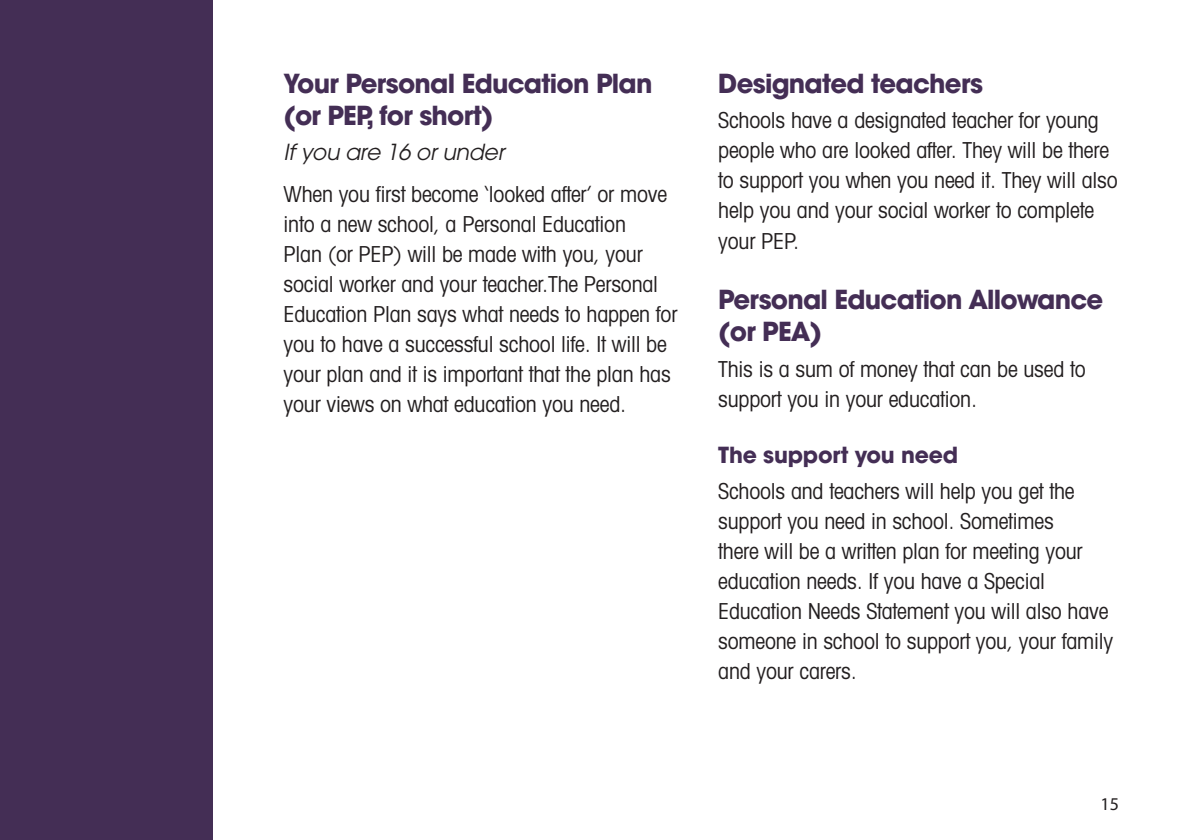
<style>
.page{position:relative;width:1191px;height:840px;background:#fff}
.page>*{position:absolute;margin:0;border:0;box-sizing:border-box;transform-origin:0 0}
.t1{font:700 26px/32px "Avant Garde";letter-spacing:-.03em;color:#442e55}
.t2{font:condensed 22px/30px "Avant Garde";letter-spacing:-.01em;color:#231f20}
.t3{font:italic 22px "Avant Garde";letter-spacing:-.01em;color:#231f20}
.t4{font:700 22px "Avant Garde";letter-spacing:-.01em;color:#442e55}
.t5{font:18px "Myriad";color:#231f20}
</style>
<div class="page">
<div style="left:0;top:0;width:213px;height:839px;background:#442e55"></div>
<p class="t1" style="left:283px;top:67px;width:370px">Your Personal Education Plan (or PEP, for short)</p>
<p class="t3" style="left:283px;top:139px;width:222px">If you are 16 or under</p>
<p class="t2" style="left:283px;top:178px;width:395px">When you first become ‘looked after’ or move into a new school, a Personal Education<br>Plan (or PEP) will be made with you, your social worker and your teacher.The Personal Education Plan says what needs to happen for you to have a successful school life. It will be your plan and it is important that the plan has your views on what education you need.</p>
<p class="t1" style="left:718px;top:67px;width:266px">Designated teachers</p>
<p class="t2" style="left:718px;top:105px;width:401px">Schools have a designated teacher for young people who are looked after. They will be there to support you when you need it. They will also help you and your social worker to complete your PEP.</p>
<p class="t1" style="left:718px;top:283px;width:386px">Personal Education Allowance (or PEA)</p>
<p class="t2" style="left:718px;top:353px;width:369px">This is a sum of money that can be used to support you in your education.</p>
<p class="t4" style="left:718px;top:440px;width:241px">The support you need</p>
<p class="t2" style="left:718px;top:475px;width:396px">Schools and teachers will help you get the support you need in school. Sometimes<br>there will be a written plan for meeting your education needs. If you have a Special Education Needs Statement you will also have someone in school to support you, your family and your carers.</p>
<p class="t5" style="left:1100px;top:795px;width:20px">15</p>
</div>
